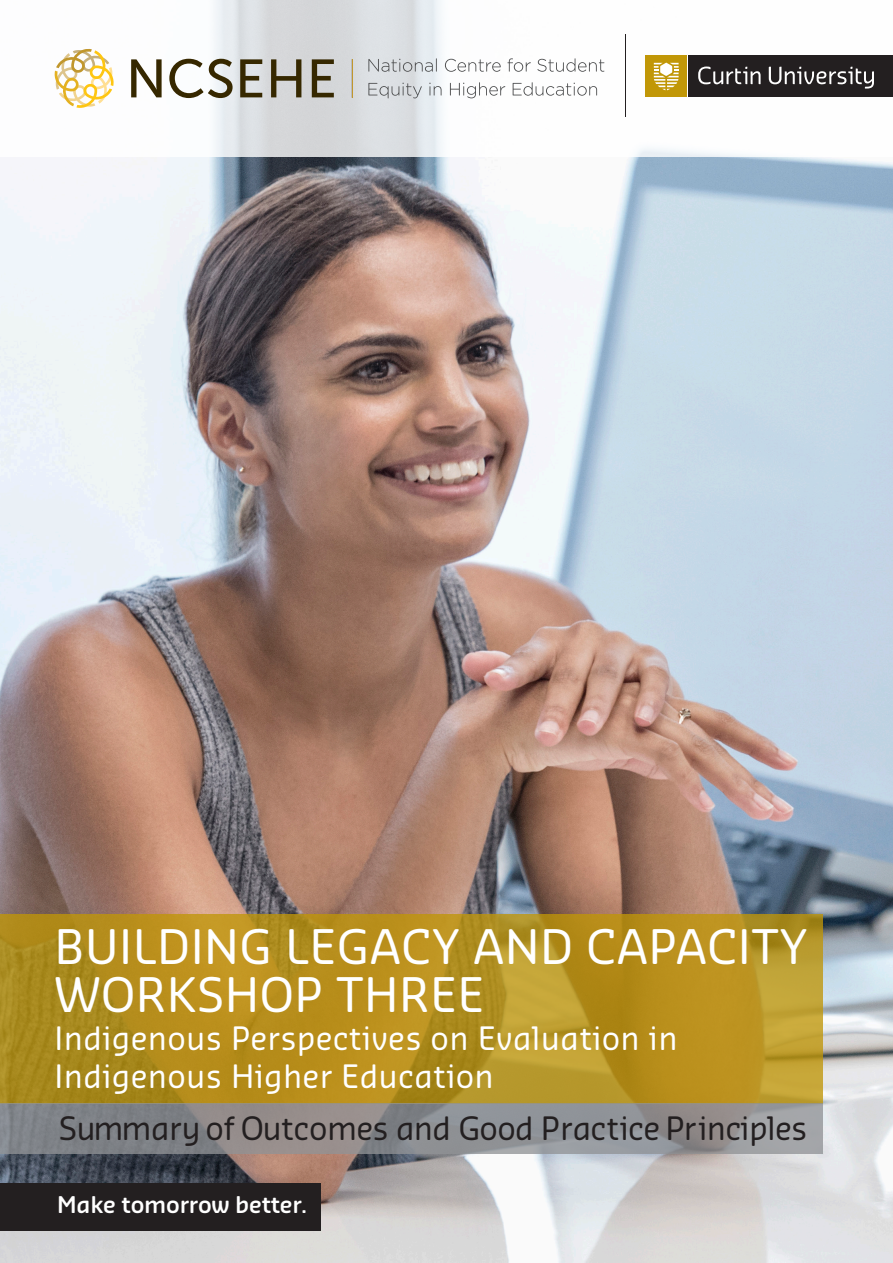
<style>
.page{position:relative;width:893px;height:1263px;background:#fff}
.page>*{position:absolute;margin:0;border:0;box-sizing:border-box;transform-origin:0 0}
.t1{font:46.5px/48px "Sansa Soft Pro";letter-spacing:.01em;color:#fff}
.t2{font:31.5px "Sansa Soft Pro";letter-spacing:.01em;color:#fff}
.t3{font:31.5px "Sansa Soft Pro";letter-spacing:-.02em;color:#231f20}
.Headings{font:600 22.5px "Sansa Soft Pro";letter-spacing:-.01em;color:#fff}
</style>
<div class="page">
<img style="left:0;top:157px;width:893px;height:1105px">
<svg style="left:54px;top:0;width:703px;height:157px"></svg>
<svg style="left:0;top:914px;width:822px;height:189px;background:#b5901f"></svg>
<svg style="left:0;top:1103px;width:822px;height:51px;background:#8d8d90"></svg>
<div style="left:0;top:1183px;width:320px;height:47px;background:#231f20"></div>
<svg style="left:368px;top:58px;width:69px;height:14px"></svg>
<svg style="left:445px;top:59px;width:56px;height:13px"></svg>
<svg style="left:507px;top:58px;width:24px;height:14px"></svg>
<svg style="left:537px;top:58px;width:67px;height:14px"></svg>
<svg style="left:368px;top:83px;width:54px;height:15px"></svg>
<svg style="left:429px;top:83px;width:13px;height:13px"></svg>
<svg style="left:450px;top:82px;width:55px;height:16px"></svg>
<svg style="left:513px;top:82px;width:84px;height:14px"></svg>
<hr style="left:352px;top:59px;width:1px;height:39px;background:#c1972d">
<svg style="left:131px;top:59px;width:31px;height:38px"></svg>
<svg style="left:169px;top:59px;width:64px;height:39px"></svg>
<svg style="left:240px;top:59px;width:22px;height:38px"></svg>
<svg style="left:271px;top:59px;width:30px;height:38px"></svg>
<svg style="left:312px;top:59px;width:22px;height:38px"></svg>
<svg style="left:55px;top:49px;width:59px;height:59px"></svg>
<div style="left:646px;top:55px;width:41px;height:42px;background:#c19707"></div>
<svg style="left:654px;top:63px;width:25px;height:27px"></svg>
<div style="left:688px;top:55px;width:205px;height:42px;background:#231f20"></div>
<svg style="left:769px;top:67px;width:105px;height:22px"></svg>
<svg style="left:698px;top:67px;width:63px;height:17px"></svg>
<hr style="left:626px;top:35px;width:1px;height:82px;background:#231f20">
<p class="t1" style="left:55px;top:921px;width:754px">BUILDING LEGACY AND CAPACITY<br>WORKSHOP THREE</p>
<p class="t2" style="left:55px;top:1017px;width:625px">Indigenous Perspectives on Evaluation in</p>
<p class="t2" style="left:55px;top:1055px;width:441px">Indigenous Higher Education</p>
<p class="t3" style="left:59px;top:1107px;width:750px">Summary of Outcomes and Good Practice Principles</p>
<p class="Headings" style="left:57px;top:1189px;width:252px">Make tomorrow better.</p>
</div>
